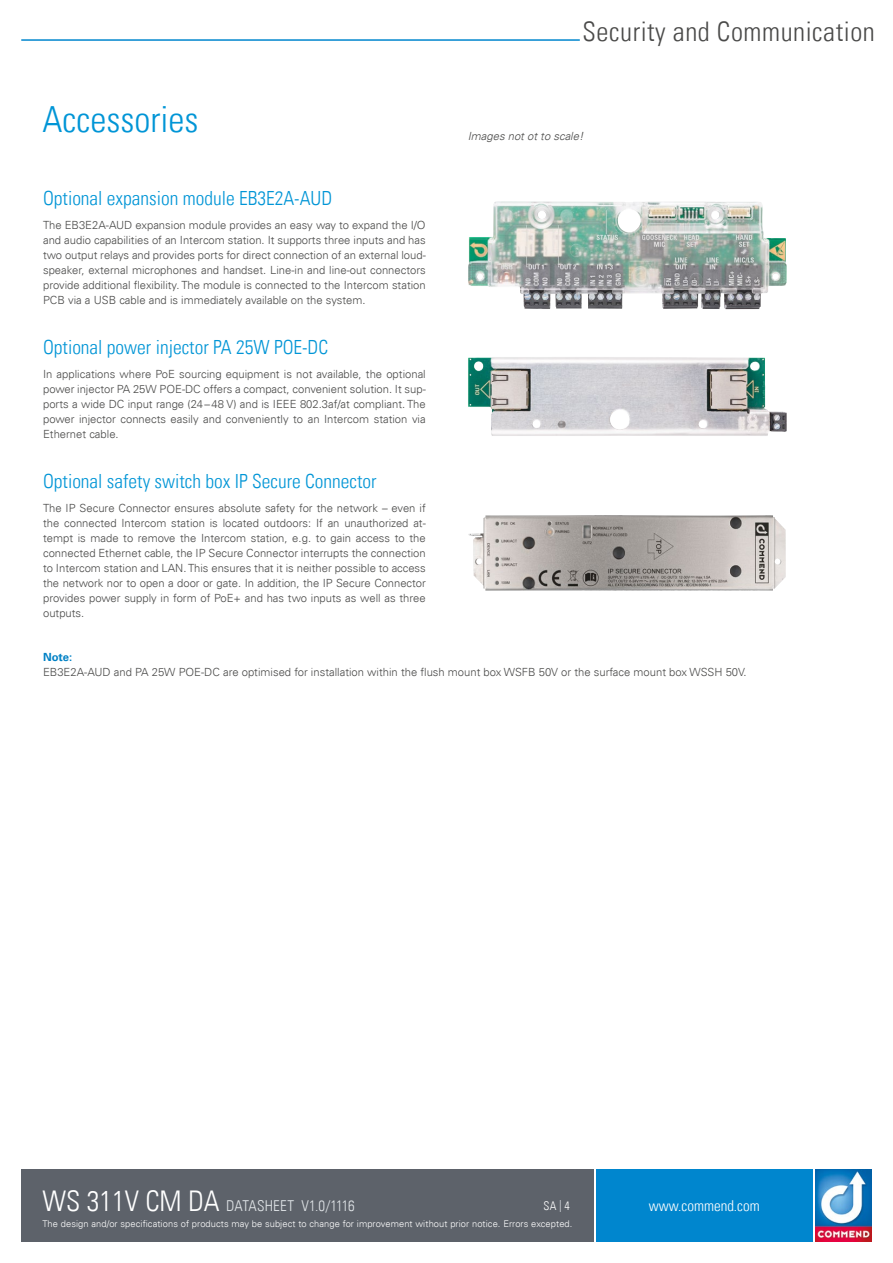
<style>
.page{position:relative;width:893px;height:1263px;background:#fff}
.page>*{position:absolute;margin:0;border:0;box-sizing:border-box;transform-origin:0 0}
.t1{font:36px "Univers Com 47 Light Cond";color:#0095d6}
.t2{font:27px "Univers Com 47 Light Cond";letter-spacing:.02em;color:#4a4a49}
.t3{font:19.5px "Univers Com 47 Light Cond";color:#0095d6}
.t4{font:15px "Univers Com 47 Light Cond";letter-spacing:.005em;color:#e0e4e7}
.t5{font:15px "Univers Com 47 Light Cond";color:#fff}
.t6{font:12px "Univers Com 47 Light Cond";color:#fff}
.t7{font:300 11.25px/15px "Univers Com 45";color:#4a4a49;text-align:justify}
.t8{font:italic 300 11.25px "Univers Com 45";color:#4a4a49}
.t9{font:700 11.25px "Univers Com 65";color:#0081c5}
.t10{font:300 9.3px "Univers Com 45";letter-spacing:.01em;color:#fff}
.s1{font-size:28.5px;color:#fff}
.s2{color:#e0e4e7}
</style>
<div class="page">
<img style="left:815px;top:1169px;width:57px;height:73px">
<img style="left:469px;top:515px;width:242px;height:75px">
<img style="left:468px;top:201px;width:319px;height:108px">
<img style="left:468px;top:357px;width:319px;height:79px">
<div style="left:21px;top:1169px;width:573px;height:73px;background:#5d626a"></div>
<div style="left:596px;top:1169px;width:216px;height:73px;background:#0086ce"></div>
<hr style="left:21px;top:39px;width:559px;height:2px;background:#0086ce">
<h1 class="t1" style="left:43px;top:98px;width:157px">Accessories</h1>
<h3 class="t3" style="left:43px;top:187px;width:291px">Optional expansion module EB3E2A-AUD</h3>
<p class="t7" style="left:43px;top:217px;width:384px">The EB3E2A-AUD expansion module provides an easy way to expand the I/O and audio capabilities of an Intercom station. It supports three inputs and has two output relays and provides ports for direct connection of an external loud&shy;speaker, external microphones and handset. Line-in and line-out connectors provide additional flexibility. The module is connected to the Intercom station PCB via a USB cable and is immediately available on the system.</p>
<h3 class="t3" style="left:43px;top:336px;width:287px">Optional power injector PA 25W POE-DC</h3>
<p class="t7" style="left:43px;top:366px;width:384px">In applications where PoE sourcing equipment is not available, the optional power injector PA 25W POE-DC offers a compact, convenient solution. It sup&shy;ports a wide DC input range (24–48 V) and is IEEE 802.3af/at compliant. The power injector connects easily and conveniently to an Intercom station via Ethernet cable.</p>
<h3 class="t3" style="left:43px;top:470px;width:335px">Optional safety switch box IP Secure Connector</h3>
<p class="t7" style="left:43px;top:500px;width:384px">The IP Secure Connector ensures absolute safety for the network – even if the connected Intercom station is located outdoors: If an unauthorized at&shy;tempt is made to remove the Intercom station, e.g. to gain access to the connected Ethernet cable, the IP Secure Connector interrupts the connection to Intercom station and LAN. This ensures that it is neither possible to access the network nor to open a door or gate. In addition, the IP Secure Connector provides power supply in form of PoE+ and has two inputs as well as three outputs.</p>
<h2 class="t2" style="left:582px;top:15px;width:294px">Security and Communication</h2>
<p class="t8" style="left:468px;top:130px;width:117px">Images not ot to scale!</p>
<p class="t9" style="left:43px;top:650px;width:31px">Note:</p>
<p class="t7" style="left:43px;top:665px;width:705px">EB3E2A-AUD and PA 25W POE-DC are optimised for installation within the flush mount box WSFB 50V or the surface mount box WSSH 50V.</p>
<h3 class="t4" style="left:43px;top:1197px;width:314px"><span class="s1">WS 311V CM DA</span> DATASHEET V1.0/1116</h3>
<p class="t6" style="left:543px;top:1198px;width:28px">SA <span class="s2">|</span> 4</p>
<p class="t10" style="left:43px;top:1218px;width:531px">The design and/or specifications of products may be subject to change for improvement without prior notice. Errors excepted.</p>
<h3 class="t5" style="left:649px;top:1197px;width:112px">www.commend.com</h3>
</div>
